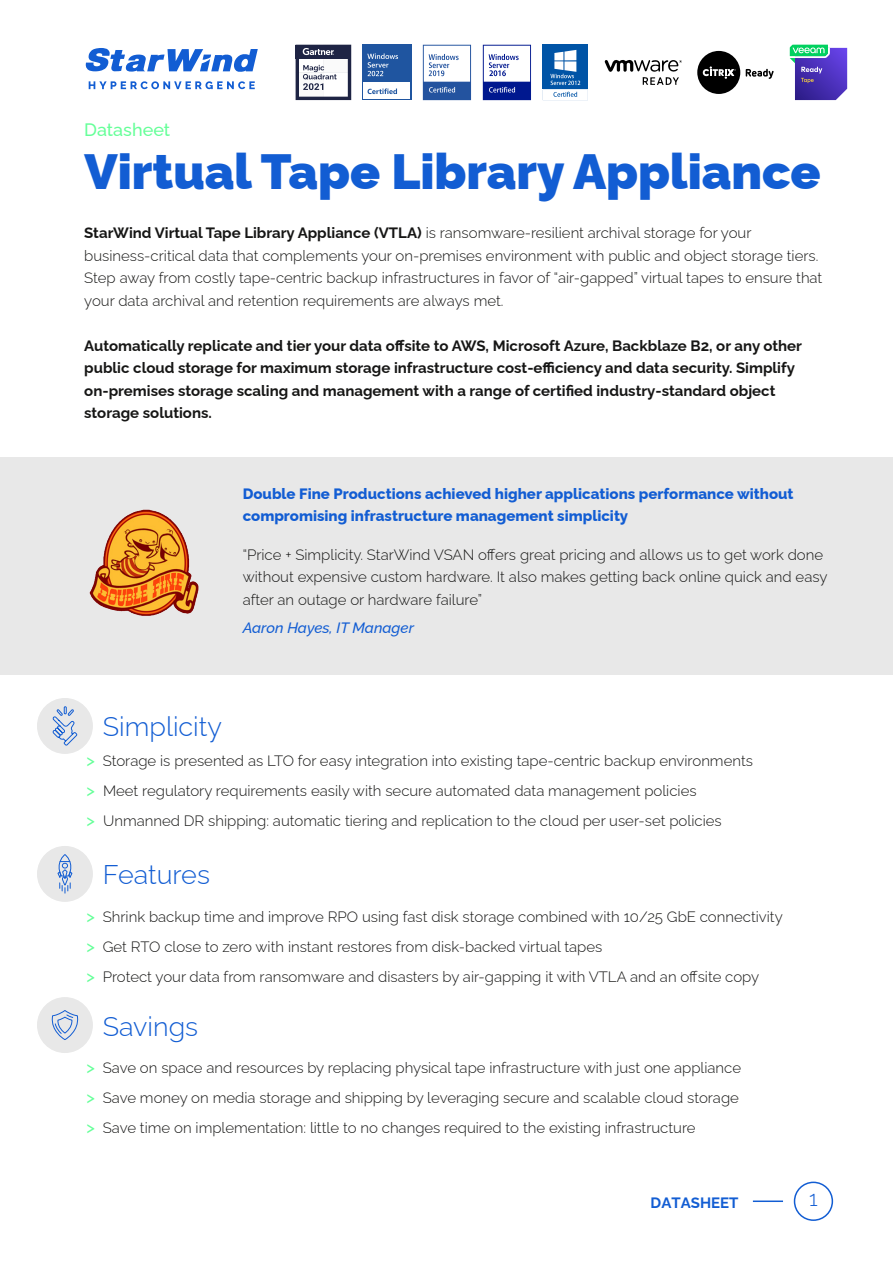
<style>
.page{position:relative;width:893px;height:1263px;background:#fff}
.page>*{position:absolute;margin:0;border:0;box-sizing:border-box;transform-origin:0 0}
.t1{font:900 49.5px "Raleway";color:#125dd3}
.t2{font:300 27px "Raleway";color:#125dd3}
.t3{font:300 21px "Raleway";color:#125dd3}
.t4{font:500 18px "Raleway";color:#6f9}
.t5{font:300 15px/30px "Raleway";color:#161615}
.t6{font:700 15px/22.5px "Raleway";color:#161615}
.t7{font:800 15px/22.5px "Raleway";color:#125dd3}
.t8{font:italic 500 15px "Raleway";color:#125dd3}
.t9{font:700 15px "Raleway";color:#125dd3}
.s1{font-weight:700}
.s2{font-weight:500;font-size:16.5px;color:#6f9}
</style>
<div class="page">
<div style="left:0;top:457px;width:893px;height:218px;background:#e8e8e8"></div>
<div style="left:794px;top:1181px;width:39px;height:40px;border:2px solid #125dd3;border-radius:50%"></div>
<hr style="left:753px;top:1200px;width:30px;height:2px;background:#125dd3">
<img style="left:89px;top:509px;width:110px;height:107px">
<div style="left:37px;top:698px;width:56px;height:56px;background:#e8e8e8;border-radius:50%"></div>
<svg style="left:52px;top:706px;width:26px;height:40px"></svg>
<div style="left:37px;top:997px;width:56px;height:56px;background:#e8e8e8;border-radius:50%"></div>
<svg style="left:51px;top:1010px;width:28px;height:30px"></svg>
<div style="left:37px;top:846px;width:56px;height:56px;background:#e8e8e8;border-radius:50%"></div>
<svg style="left:57px;top:854px;width:16px;height:39px"></svg>
<div style="left:697px;top:51px;width:43px;height:43px;background:#000;border-radius:50%"></div>
<svg style="left:746px;top:69px;width:28px;height:10px"></svg>
<svg style="left:703px;top:66px;width:33px;height:13px"></svg>
<svg style="left:604px;top:60px;width:78px;height:25px"></svg>
<div style="left:543px;top:45px;width:45px;height:55px;background:#0054a6"></div>
<svg style="left:543px;top:50px;width:45px;height:50px"></svg>
<svg style="left:483px;top:45px;width:48px;height:55px"></svg>
<svg style="left:423px;top:45px;width:48px;height:55px"></svg>
<div style="left:362px;top:45px;width:50px;height:55px;background:#1f55a0"></div>
<svg style="left:367px;top:53px;width:31px;height:23px"></svg>
<div style="left:364px;top:83px;width:46px;height:16px;background:#fff"></div>
<svg style="left:368px;top:88px;width:29px;height:6px"></svg>
<svg style="left:295px;top:44px;width:56px;height:56px"></svg>
<svg style="left:789px;top:44px;width:59px;height:57px;background:#6a6fbc"></svg>
<svg style="left:89px;top:81px;width:166px;height:8px"></svg>
<svg style="left:85px;top:48px;width:173px;height:24px"></svg>
<p class="t4" style="left:84px;top:115px;width:87px">Datasheet</p>
<h1 class="t1" style="left:84px;top:132px;width:738px">Virtual Tape Library Appliance</h1>
<p class="t5" style="left:84px;top:220px;width:740px;line-height:22.5px"><span class="s1">StarWind Virtual Tape Library Appliance (VTLA)</span> is ransomware-resilient archival storage for your business-critical data that complements your on-premises environment with public and object storage tiers.<br>Step away from costly tape-centric backup infrastructures in favor of “air-gapped” virtual tapes to ensure that your data archival and retention requirements are always met.</p>
<p class="t6" style="left:84px;top:332px;width:719px">Automatically replicate and tier your data offsite to AWS, Microsoft Azure, Backblaze B2, or any other public cloud storage for maximum storage infrastructure cost-efficiency and data security. Simplify on-premises storage scaling and management with a range of certified industry-standard object storage solutions.</p>
<p class="t7" style="left:243px;top:480px;width:552px">Double Fine Productions achieved higher applications performance without compromising infrastructure management simplicity</p>
<p class="t5" style="left:243px;top:541px;width:586px;line-height:22.5px">“Price + Simplicity. StarWind VSAN offers great pricing and allows us to get work done without expensive custom hardware. It also makes getting back online quick and easy after an outage or hardware failure”</p>
<p class="t8" style="left:243px;top:616px;width:173px">Aaron Hayes, IT Manager</p>
<h2 class="t2" style="left:103px;top:705px;width:121px">Simplicity</h2>
<p class="t5" style="left:86px;top:744px;width:668px"><span class="s2">&gt;</span> Storage is presented as LTO for easy integration into existing tape-centric backup environments <span class="s2">&gt;</span> Meet regulatory requirements easily with secure automated data management policies<br><span class="s2">&gt;</span> Unmanned DR shipping: automatic tiering and replication to the cloud per user-set policies</p>
<h2 class="t2" style="left:103px;top:853px;width:109px">Features</h2>
<p class="t5" style="left:86px;top:900px;width:698px"><span class="s2">&gt;</span> Shrink backup time and improve RPO using fast disk storage combined with 10/25 GbE connectivity <span class="s2">&gt;</span> Get RTO close to zero with instant restores from disk-backed virtual tapes<br><span class="s2">&gt;</span> Protect your data from ransomware and disasters by air-gapping it with VTLA and an offsite copy</p>
<h2 class="t2" style="left:103px;top:1004px;width:97px">Savings</h2>
<p class="t5" style="left:86px;top:1051px;width:656px"><span class="s2">&gt;</span> Save on space and resources by replacing physical tape infrastructure with just one appliance <span class="s2">&gt;</span> Save money on media storage and shipping by leveraging secure and scalable cloud storage <span class="s2">&gt;</span> Save time on implementation: little to no changes required to the existing infrastructure</p>
<p class="t9" style="left:651px;top:1190px;width:89px">DATASHEET</p>
<h3 class="t3" style="left:809px;top:1182px;width:10px">1</h3>
</div>
